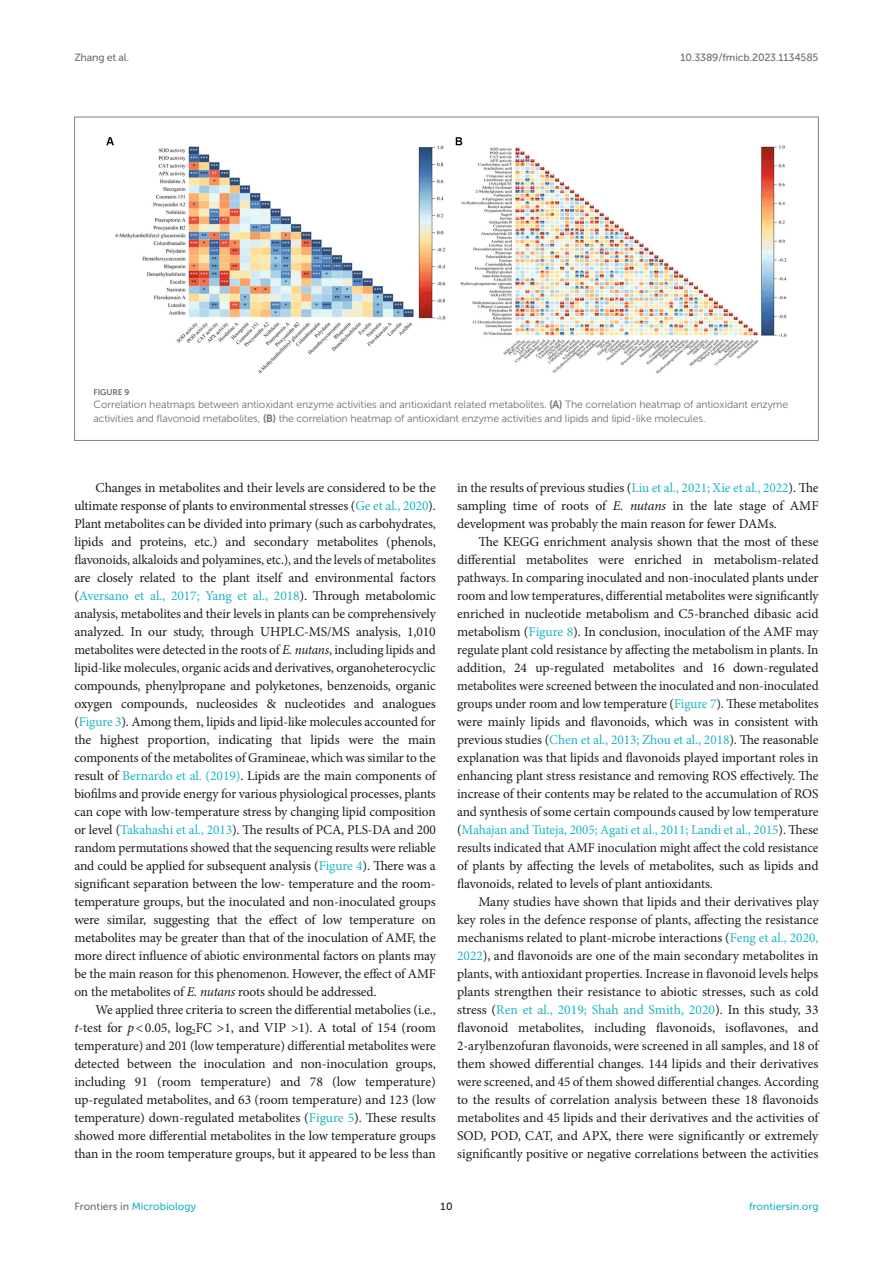
<style>
.page{position:relative;width:893px;height:1263px;background:#fff}
.page>*{position:absolute;margin:0;border:0;box-sizing:border-box;transform-origin:0 0}
.TEXT{font:13.5px/18px "Minion Pro";letter-spacing:-.01em;color:#1b1c1b;text-align:justify}
.FIG_LEG{font:10.5px/13.5px "Museo Sans 300";letter-spacing:-.01em;color:#706f70}
.t1{font:10.5px "Museo Sans 500";color:#1db5c3}
.t2{font:10.5px "Museo Sans 500";letter-spacing:-.015em;color:#706f70}
.t3{font:10.5px "Museo Sans 500";color:#1b1c1b}
.FIG_HD{font:8.25px "Museo Sans 700";letter-spacing:-.01em;color:#706f70}
.s1{font-family:"Museo Sans 700"}
.s2{color:#1db5c3}
.s3{font-style:italic}
.s4{color:#706f70}
</style>
<div class="page">
<img style="left:106px;top:137px;width:681px;height:237px">
<p class="t2" style="left:74px;top:51px;width:56px">Zhang et al.</p>
<p class="t2" style="left:681px;top:51px;width:139px">10.3389/fmicb.2023.1134585</p>
<p class="FIG_HD" style="left:94px;top:387px;width:37px">FIGURE 9</p>
<p class="FIG_LEG" style="left:94px;top:398px;width:696px">Correlation heatmaps between antioxidant enzyme activities and antioxidant related metabolites. <span class="s1">(A)</span> The correlation heatmap of antioxidant enzyme activities and flavonoid metabolites, <span class="s1">(B)</span> the correlation heatmap of antioxidant enzyme activities and lipids and lipid-like molecules.</p>
<p class="TEXT" style="left:74px;top:479px;width:363px;text-indent:21px">Changes in metabolites and their levels are considered to be the ultimate response of plants to environmental stresses (<span class="s2">Ge et al., 2020</span>).<br>Plant metabolites can be divided into primary (such as carbohydrates, lipids and proteins, etc.) and secondary metabolites (phenols, flavonoids, alkaloids and polyamines, etc.), and the levels of metabolites are closely related to the plant itself and environmental factors (<span class="s2">Aversano et al., 2017; Yang et al., 2018</span>). Through metabolomic analysis, metabolites and their levels in plants can be comprehensively analyzed. In our study, through UHPLC-MS/MS analysis, 1,010 metabolites were detected in the roots of <span class="s3">E. nutans</span>, including lipids and lipid-like molecules, organic acids and derivatives, organoheterocyclic compounds, phenylpropane and polyketones, benzenoids, organic oxygen compounds, nucleosides &amp; nucleotides and analogues (<span class="s2">Figure 3</span>). Among them, lipids and lipid-like molecules accounted for the highest proportion, indicating that lipids were the main components of the metabolites of Gramineae, which was similar to the result of <span class="s2">Bernardo et al. (2019)</span>. Lipids are the main components of biofilms and provide energy for various physiological processes, plants can cope with low-temperature stress by changing lipid composition or level (<span class="s2">Takahashi et al., 2013</span>). The results of PCA, PLS-DA and 200 random permutations showed that the sequencing results were reliable and could be applied for subsequent analysis (<span class="s2">Figure 4</span>). There was a significant separation between the low- temperature and the room&shy;temperature groups, but the inoculated and non-inoculated groups were similar, suggesting that the effect of low temperature on metabolites may be greater than that of the inoculation of AMF, the more direct influence of abiotic environmental factors on plants may be the main reason for this phenomenon. However, the effect of AMF on the metabolites of <span class="s3">E. nutans</span> roots should be addressed.</p>
<p class="TEXT" style="left:74px;top:1001px;width:363px;text-indent:21px">We applied three criteria to screen the differential metabolies (i.e., <span class="s3">t</span>-test for <span class="s3">p</span>&lt;0.05, log<sub>2</sub>FC &gt;1, and VIP &gt;1). A total of 154 (room temperature) and 201 (low temperature) differential metabolites were detected between the inoculation and non-inoculation groups, including 91 (room temperature) and 78 (low temperature) up-regulated metabolites, and 63 (room temperature) and 123 (low temperature) down-regulated metabolites (<span class="s2">Figure 5</span>). These results showed more differential metabolites in the low temperature groups than in the room temperature groups, but it appeared to be less than</p>
<p class="TEXT" style="left:457px;top:479px;width:363px">in the results of previous studies (<span class="s2">Liu et al., 2021; Xie et al., 2022</span>). The sampling time of roots of <span class="s3">E. nutans</span> in the late stage of AMF development was probably the main reason for fewer DAMs.</p>
<p class="TEXT" style="left:457px;top:533px;width:363px;text-indent:21px">The KEGG enrichment analysis shown that the most of these differential metabolites were enriched in metabolism-related pathways. In comparing inoculated and non-inoculated plants under room and low temperatures, differential metabolites were significantly enriched in nucleotide metabolism and C5-branched dibasic acid metabolism (<span class="s2">Figure 8</span>). In conclusion, inoculation of the AMF may regulate plant cold resistance by affecting the metabolism in plants. In addition, 24 up-regulated metabolites and 16 down-regulated metabolites were screened between the inoculated and non-inoculated groups under room and low temperature (<span class="s2">Figure 7</span>). These metabolites were mainly lipids and flavonoids, which was in consistent with previous studies (<span class="s2">Chen et al., 2013; Zhou et al., 2018</span>). The reasonable explanation was that lipids and flavonoids played important roles in enhancing plant stress resistance and removing ROS effectively. The increase of their contents may be related to the accumulation of ROS and synthesis of some certain compounds caused by low temperature (<span class="s2">Mahajan and Tuteja, 2005; Agati et al., 2011; Landi et al., 2015</span>). These results indicated that AMF inoculation might affect the cold resistance of plants by affecting the levels of metabolites, such as lipids and flavonoids, related to levels of plant antioxidants.</p>
<p class="TEXT" style="left:457px;top:893px;width:363px;text-indent:21px">Many studies have shown that lipids and their derivatives play key roles in the defence response of plants, affecting the resistance mechanisms related to plant-microbe interactions (<span class="s2">Feng et al., 2020, 2022</span>), and flavonoids are one of the main secondary metabolites in plants, with antioxidant properties. Increase in flavonoid levels helps plants strengthen their resistance to abiotic stresses, such as cold stress (<span class="s2">Ren et al., 2019; Shah and Smith, 2020</span>). In this study, 33 flavonoid metabolites, including flavonoids, isoflavones, and 2-arylbenzofuran flavonoids, were screened in all samples, and 18 of them showed differential changes. 144 lipids and their derivatives were screened, and 45 of them showed differential changes. According to the results of correlation analysis between these 18 flavonoids metabolites and 45 lipids and their derivatives and the activities of SOD, POD, CAT, and APX, there were significantly or extremely significantly positive or negative correlations between the activities</p>
<p class="t1" style="left:74px;top:1200px;width:123px"><span class="s4">Frontiers in</span> Microbiology</p>
<p class="t3" style="left:440px;top:1200px;width:14px">10</p>
<p class="t1" style="left:749px;top:1200px;width:71px">frontiersin.org</p>
</div>
